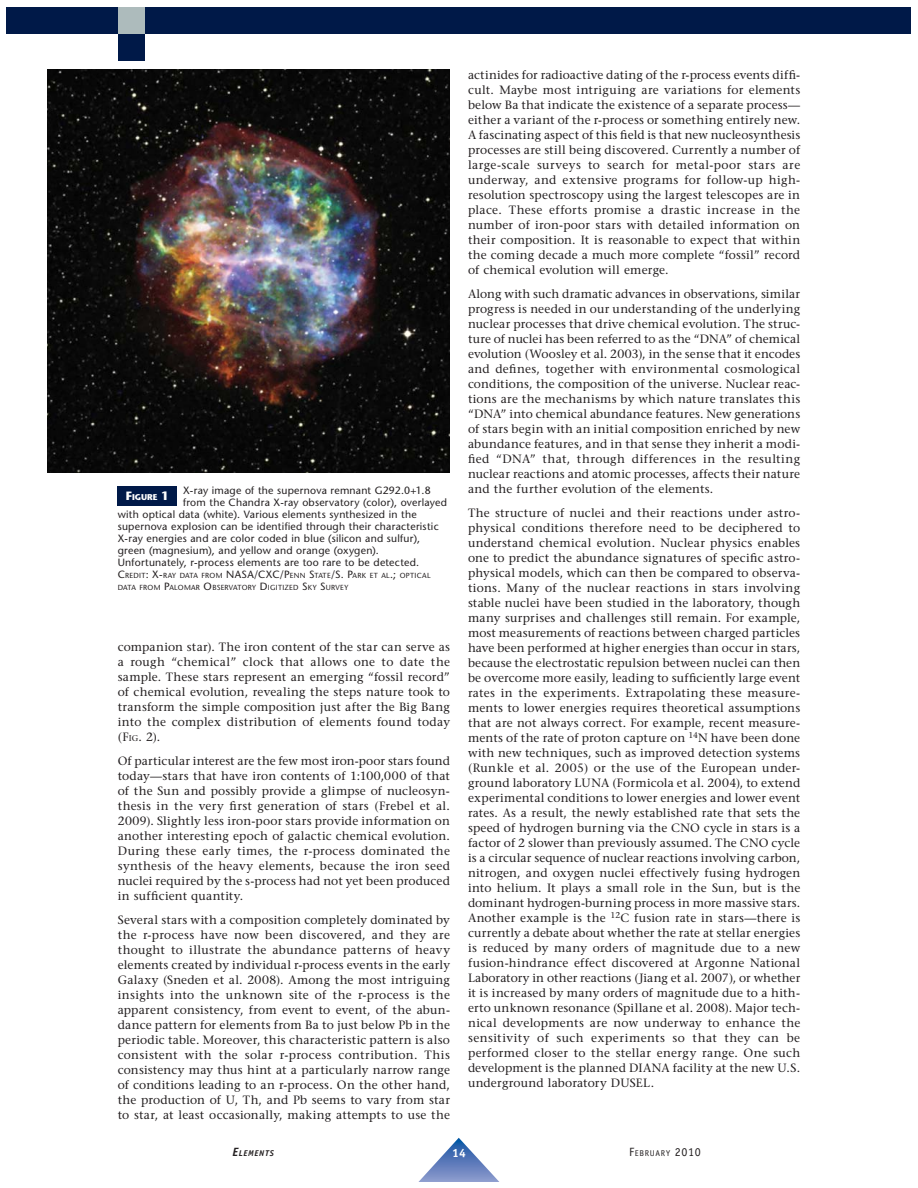
<style>
.page{position:relative;width:918px;height:1188px;background:#fff}
.page>*{position:absolute;margin:0;border:0;box-sizing:border-box;transform-origin:0 0}
.t1{font:12px/15px "Stone Serif";letter-spacing:.015em;color:#231f20;text-align:justify}
.t2{font:700 12px "Officina Sans";color:#fff}
.t3{font:10.5px "Stone Sans";letter-spacing:.02em;color:#231f20}
.t4{font:8.4px "Officina Sans";letter-spacing:.08em;color:#231f20}
.t5{font:italic 700 8.4px "Officina Sans";letter-spacing:.08em;color:#231f20}
.t6{font:700 8.4px "Stone Sans";color:#fff}
.t7{font:7.35px/12px "Stone Sans";letter-spacing:.04em;color:#231f20}
.s1{font-size:12px}
.s2{font-size:10.5px}
.s3{font-size:8.4px}
</style>
<div class="page">
<svg style="left:419px;top:1138px;width:80px;height:43px"></svg>
<div style="left:7px;top:7px;width:904px;height:27px;background:#001948"></div>
<div style="left:118px;top:34px;width:27px;height:27px;background:#001948"></div>
<div style="left:118px;top:7px;width:27px;height:27px;background:#adbbbc"></div>
<div style="left:118px;top:486px;width:59px;height:19px;background:#001948"></div>
<img style="left:47px;top:70px;width:403px;height:402px">
<p class="t6" style="left:126px;top:494px;width:44px"><span class="s1">F</span>IGURE <span class="s1">1</span></p>
<p class="t3" style="left:183px;top:487px;width:249px">X-ray image of the supernova remnant G292.0+1.8</p>
<p class="t3" style="left:183px;top:499px;width:266px">from the Chandra X-ray observatory (color), overlayed</p>
<p class="t3" style="left:118px;top:511px;width:301px">with optical data (white). Various elements synthesized in the</p>
<p class="t3" style="left:118px;top:523px;width:322px">supernova explosion can be identified through their characteristic</p>
<p class="t3" style="left:118px;top:535px;width:304px">X-ray energies and are color coded in blue (silicon and sulfur),</p>
<p class="t3" style="left:118px;top:547px;width:263px">green (magnesium), and yellow and orange (oxygen).</p>
<p class="t3" style="left:118px;top:559px;width:303px">Unfortunately, r-process elements are too rare to be detected.</p>
<p class="t7" style="left:118px;top:571px;width:314px"><span class="s2">C</span>REDIT<span class="s2">: X-</span>RAY DATA FROM <span class="s2">NASA/CXC/P</span>ENN <span class="s2">S</span>TATE<span class="s2">/S. P</span>ARK ET AL<span class="s2">.;</span> OPTICAL<br>DATA FROM <span class="s2">P</span>ALOMAR <span class="s2">O</span>BSERVATORY <span class="s2">D</span>IGITIZED <span class="s2">S</span>KY <span class="s2">S</span>URVEY</p>
<p class="t1" style="left:118px;top:640px;width:334px">companion star). The iron content of the star can serve as a rough “chemical” clock that allows one to date the sample. These stars represent an emerging “fossil record” of chemical evolution, revealing the steps nature took to transform the simple composition just after the Big Bang into the complex distribution of elements found today (F<span class="s3">IG</span>. 2).</p>
<p class="t1" style="left:118px;top:754px;width:334px">Of particular interest are the few most iron-poor stars found today—stars that have iron contents of 1:100,000 of that of the Sun and possibly provide a glimpse of nucleosyn&shy;thesis in the very first generation of stars (Frebel et al.<br>2009). Slightly less iron-poor stars provide information on another interesting epoch of galactic chemical evolution.<br>During these early times, the r-process dominated the synthesis of the heavy elements, because the iron seed nuclei required by the s-process had not yet been produced in sufficient quantity.</p>
<p class="t1" style="left:118px;top:913px;width:334px">Several stars with a composition completely dominated by the r-process have now been discovered, and they are thought to illustrate the abundance patterns of heavy elements created by individual r-process events in the early Galaxy (Sneden et al. 2008). Among the most intriguing insights into the unknown site of the r-process is the apparent consistency, from event to event, of the abun&shy;dance pattern for elements from Ba to just below Pb in the periodic table. Moreover, this characteristic pattern is also consistent with the solar r-process contribution. This consistency may thus hint at a particularly narrow range of conditions leading to an r-process. On the other hand, the production of U, Th, and Pb seems to vary from star to star, at least occasionally, making attempts to use the</p>
<p class="t1" style="left:468px;top:69px;width:334px">actinides for radioactive dating of the r-process events diffi&shy;cult. Maybe most intriguing are variations for elements below Ba that indicate the existence of a separate process— either a variant of the r-process or something entirely new.<br>A fascinating aspect of this field is that new nucleosynthesis processes are still being discovered. Currently a number of large-scale surveys to search for metal-poor stars are underway, and extensive programs for follow-up high&shy;resolution spectroscopy using the largest telescopes are in place. These efforts promise a drastic increase in the number of iron-poor stars with detailed information on their composition. It is reasonable to expect that within the coming decade a much more complete “fossil” record of chemical evolution will emerge.</p>
<p class="t1" style="left:468px;top:288px;width:334px">Along with such dramatic advances in observations, similar progress is needed in our understanding of the underlying nuclear processes that drive chemical evolution. The struc&shy;ture of nuclei has been referred to as the “DNA” of chemical evolution (Woosley et al. 2003), in the sense that it encodes and defines, together with environmental cosmological conditions, the composition of the universe. Nuclear reac&shy;tions are the mechanisms by which nature translates this “DNA” into chemical abundance features. New generations of stars begin with an initial composition enriched by new abundance features, and in that sense they inherit a modi&shy;fied “DNA” that, through differences in the resulting nuclear reactions and atomic processes, affects their nature and the further evolution of the elements.</p>
<p class="t1" style="left:468px;top:507px;width:334px">The structure of nuclei and their reactions under astro&shy;physical conditions therefore need to be deciphered to understand chemical evolution. Nuclear physics enables one to predict the abundance signatures of specific astro&shy;physical models, which can then be compared to observa&shy;tions. Many of the nuclear reactions in stars involving stable nuclei have been studied in the laboratory, though many surprises and challenges still remain. For example, most measurements of reactions between charged particles have been performed at higher energies than occur in stars, because the electrostatic repulsion between nuclei can then be overcome more easily, leading to sufficiently large event rates in the experiments. Extrapolating these measure&shy;ments to lower energies requires theoretical assumptions that are not always correct. For example, recent measure&shy;ments of the rate of proton capture on <sup>14</sup>N have been done with new techniques, such as improved detection systems (Runkle et al. 2005) or the use of the European under&shy;ground laboratory LUNA (Formicola et al. 2004), to extend experimental conditions to lower energies and lower event rates. As a result, the newly established rate that sets the speed of hydrogen burning via the CNO cycle in stars is a factor of 2 slower than previously assumed. The CNO cycle is a circular sequence of nuclear reactions involving carbon, nitrogen, and oxygen nuclei effectively fusing hydrogen into helium. It plays a small role in the Sun, but is the dominant hydrogen-burning process in more massive stars.<br>Another example is the <sup>12</sup>C fusion rate in stars—there is currently a debate about whether the rate at stellar energies is reduced by many orders of magnitude due to a new fusion-hindrance effect discovered at Argonne National Laboratory in other reactions (Jiang et al. 2007), or whether it is increased by many orders of magnitude due to a hith&shy;erto unknown resonance (Spillane et al. 2008). Major tech&shy;nical developments are now underway to enhance the sensitivity of such experiments so that they can be performed closer to the stellar energy range. One such development is the planned DIANA facility at the new U.S. underground laboratory DUSEL.</p>
<p class="t5" style="left:232px;top:1150px;width:43px"><span class="s1">E</span>LEMENTS</p>
<p class="t2" style="left:452px;top:1149px;width:15px">14</p>
<p class="t4" style="left:629px;top:1150px;width:73px"><span class="s1">F</span>EBRUARY <span class="s1">2010</span></p>
</div>
